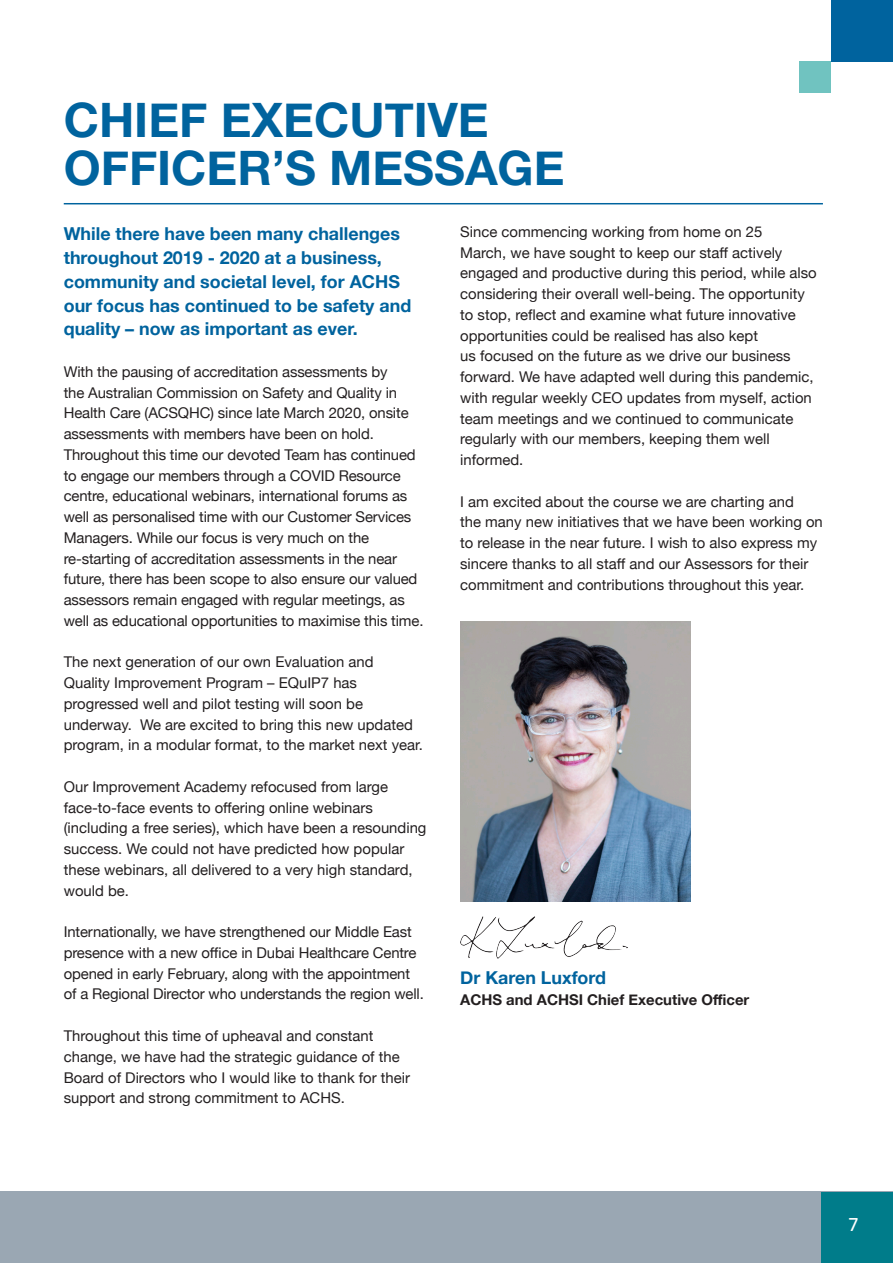
<style>
.page{position:relative;width:893px;height:1263px;background:#fff}
.page>*{position:absolute;margin:0;border:0;box-sizing:border-box;transform-origin:0 0}
.t1{font:700 47.4px/47.4px "Helvetica Neue";color:#00639e}
.t2{font:20.7px "Calibri";color:#fff}
.t3{font:700 17.85px/23.7px "Helvetica Neue";color:#00639e}
.t4{font:14.85px/20.7px "Helvetica Neue";color:#231f20}
.t5{font:700 14.85px "Helvetica Neue";color:#231f20}
</style>
<div class="page">
<div style="left:1px;top:1192px;width:892px;height:71px;background:#9aa7b3"></div>
<div style="left:822px;top:1192px;width:71px;height:71px;background:#007c8a"></div>
<hr style="left:64px;top:203px;width:759px;height:1px;background:#00639e">
<div style="left:831px;top:0;width:62px;height:61px;background:#00639e"></div>
<div style="left:799px;top:61px;width:32px;height:32px;background:#70c3c0"></div>
<img style="left:460px;top:621px;width:230px;height:280px">
<img style="left:460px;top:917px;width:168px;height:42px">
<p class="t1" style="left:64px;top:98px;width:502px">CHIEF EXECUTIVE<br>OFFICER’S MESSAGE</p>
<p class="t3" style="left:64px;top:223px;width:349px">While there have been many challenges throughout 2019 - 2020 at a business, community and societal level, for ACHS our focus has continued to be safety and quality – now as important as ever.</p>
<p class="t4" style="left:64px;top:362px;width:361px">With the pausing of accreditation assessments by<br>the Australian Commission on Safety and Quality in Health Care (ACSQHC) since late March 2020, onsite assessments with members have been on hold.<br>Throughout this time our devoted Team has continued to engage our members through a COVID Resource centre, educational webinars, international forums as well as personalised time with our Customer Services Managers. While our focus is very much on the re-starting of accreditation assessments in the near future, there has been scope to also ensure our valued assessors remain engaged with regular meetings, as well as educational opportunities to maximise this time.</p>
<p class="t4" style="left:64px;top:653px;width:361px">The next generation of our own Evaluation and Quality Improvement Program – EQuIP7 has progressed well and pilot testing will soon be underway. We are excited to bring this new updated program, in a modular format, to the market next year.</p>
<p class="t4" style="left:64px;top:777px;width:364px">Our Improvement Academy refocused from large face-to-face events to offering online webinars (including a free series), which have been a resounding success. We could not have predicted how popular these webinars, all delivered to a very high standard, would be.</p>
<p class="t4" style="left:64px;top:922px;width:362px">Internationally, we have strengthened our Middle East presence with a new office in Dubai Healthcare Centre opened in early February, along with the appointment of a Regional Director who understands the region well.</p>
<p class="t4" style="left:64px;top:1026px;width:348px">Throughout this time of upheaval and constant change, we have had the strategic guidance of the Board of Directors who I would like to thank for their support and strong commitment to ACHS.</p>
<p class="t4" style="left:460px;top:222px;width:358px">Since commencing working from home on 25<br>March, we have sought to keep our staff actively engaged and productive during this period, while also considering their overall well-being. The opportunity to stop, reflect and examine what future innovative opportunities could be realised has also kept<br>us focused on the future as we drive our business forward. We have adapted well during this pandemic, with regular weekly CEO updates from myself, action team meetings and we continued to communicate regularly with our members, keeping them well informed.</p>
<p class="t4" style="left:460px;top:492px;width:364px">I am excited about the course we are charting and<br>the many new initiatives that we have been working on to release in the near future. I wish to also express my sincere thanks to all staff and our Assessors for their commitment and contributions throughout this year.</p>
<p class="t3" style="left:460px;top:966px;width:147px">Dr Karen Luxford</p>
<p class="t5" style="left:460px;top:988px;width:291px">ACHS and ACHSI Chief Executive Officer</p>
<p class="t2" style="left:848px;top:1209px;width:12px">7</p>
</div>
